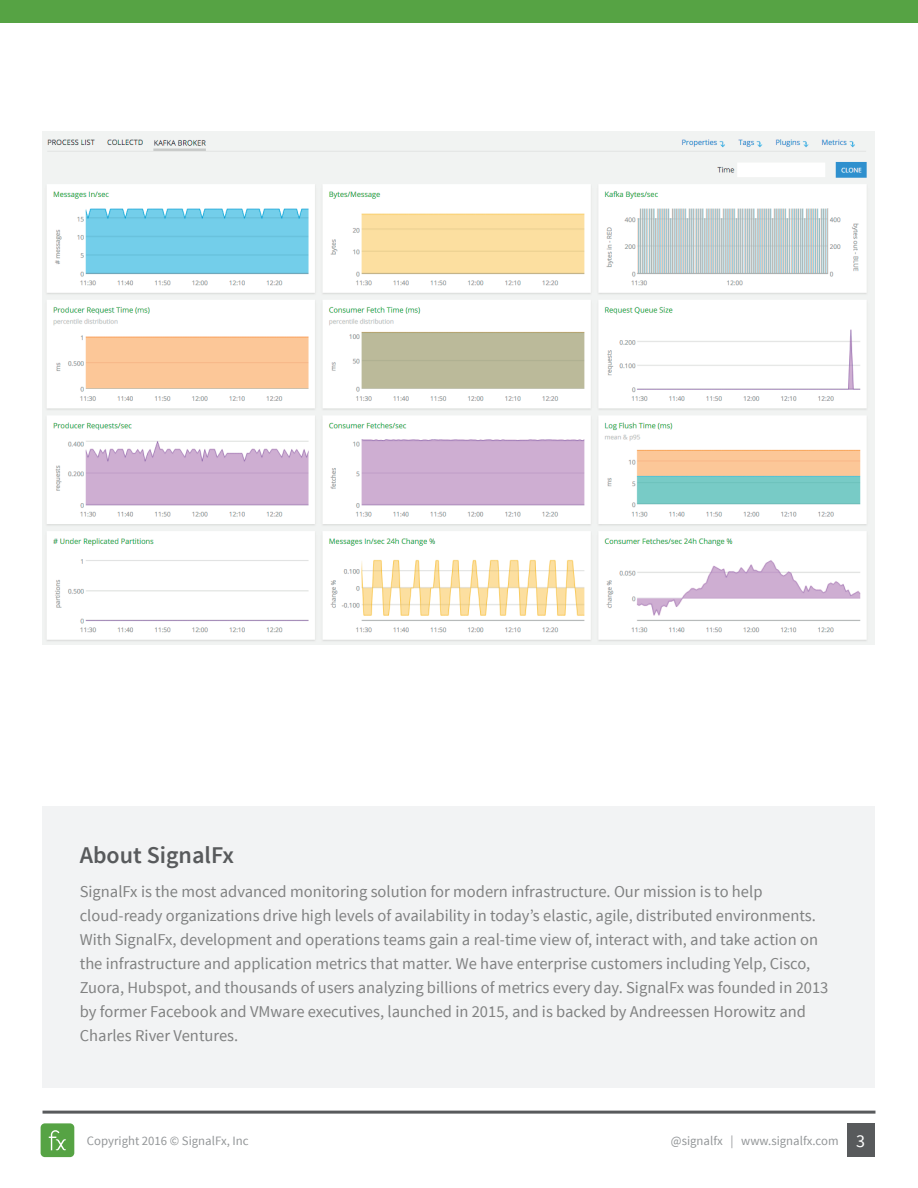
<style>
.page{position:relative;width:918px;height:1188px;background:#fff}
.page>*{position:absolute;margin:0;border:0;box-sizing:border-box;transform-origin:0 0}
.t1{font:600 24px "Source Sans Pro";color:#585a5c}
.t2{font:16.5px/24px "Source Sans Pro";color:#808181}
.t3{font:12.75px "Source Sans Pro";color:#939698}
.s1{font-size:18px;color:#fff}
</style>
<div class="page">
<img style="left:43px;top:132px;width:831px;height:512px">
<div style="left:0;top:0;width:918px;height:23px;background:#56a344"></div>
<hr style="left:43px;top:1111px;width:832px;height:3px;background:#585a5c">
<div style="left:847px;top:1124px;width:27px;height:33px;background:#585a5c"></div>
<div style="left:41px;top:1123px;width:33px;height:34px;background:#56a344;border-radius:4px"></div>
<svg style="left:49px;top:1130px;width:17px;height:20px"></svg>
<div style="left:43px;top:806px;width:832px;height:282px;background:#f2f3f4"></div>
<h1 class="t1" style="left:80px;top:839px;width:156px">About SignalFx</h1>
<p class="t2" style="left:80px;top:879px;width:750px">SignalFx is the most advanced monitoring solution for modern infrastructure. Our mission is to help cloud-ready organizations drive high levels of availability in today’s elastic, agile, distributed environments.<br>With SignalFx, development and operations teams gain a real-time view of, interact with, and take action on the infrastructure and application metrics that matter. We have enterprise customers including Yelp, Cisco, Zuora, Hubspot, and thousands of users analyzing billions of metrics every day. SignalFx was founded in 2013 by former Facebook and VMware executives, launched in 2015, and is backed by Andreessen Horowitz and Charles River Ventures.</p>
<p class="t3" style="left:87px;top:1132px;width:163px">Copyright 2016 © SignalFx, Inc</p>
<p class="t3" style="left:671px;top:1132px;width:196px">@signalfx | www.signalfx.com <span class="s1">3</span></p>
</div>
